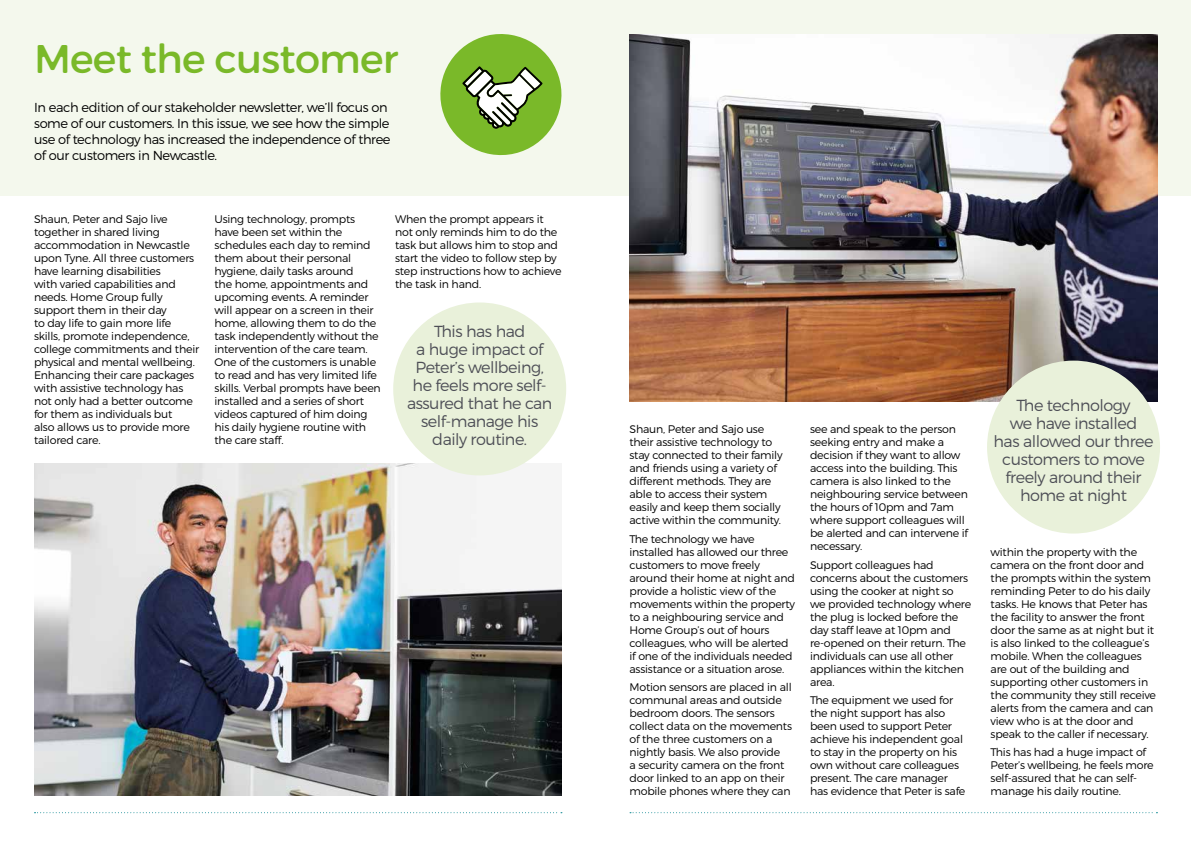
<style>
.page{position:relative;width:1191px;height:842px;background:#fff}
.page>*{position:absolute;margin:0;border:0;box-sizing:border-box;transform-origin:0 0}
.t1{font:40px "Trueno Round";letter-spacing:-.02em;color:#7ab929}
.t2{font:16px/18px "Trueno Lt";letter-spacing:-.03em;color:#4d4e56;text-align:center}
.t3{font:13px/16px "Trueno Lt";letter-spacing:-.03em;color:#000}
.t4{font:11px/13px "Trueno Lt";letter-spacing:-.02em;color:#000}
</style>
<div class="page">
<svg style="left:630px;top:812px;width:527px;height:1px"></svg>
<svg style="left:35px;top:812px;width:527px;height:1px"></svg>
<div style="left:0;top:0;width:1191px;height:196px;background:#f4f8ed"></div>
<img style="left:629px;top:34px;width:528px;height:367px">
<svg style="left:440px;top:34px;width:122px;height:122px"></svg>
<img style="left:34px;top:463px;width:527px;height:332px">
<div style="left:393px;top:302px;width:173px;height:173px;background:#e9f1da;border-radius:50%"></div>
<div style="left:987px;top:361px;width:173px;height:172px;background:#e9f1da;border-radius:50%"></div>
<h1 class="t1" style="left:34px;top:34px;width:366px">Meet the customer</h1>
<p class="t3" style="left:34px;top:99px;width:358px">In each edition of our stakeholder newsletter, we’ll focus on some of our customers. In this issue, we see how the simple use of technology has increased the independence of three of our customers in Newcastle.</p>
<p class="t4" style="left:34px;top:213px;width:167px">Shaun, Peter and Sajo live together in shared living accommodation in Newcastle upon Tyne. All three customers have learning disabilities<br>with varied capabilities and needs. Home Group fully support them in their day<br>to day life to gain more life skills, promote independence, college commitments and their physical and mental wellbeing.<br>Enhancing their care packages with assistive technology has not only had a better outcome for them as individuals but<br>also allows us to provide more tailored care.</p>
<p class="t4" style="left:214px;top:213px;width:168px">Using technology, prompts have been set within the schedules each day to remind them about their personal hygiene, daily tasks around<br>the home, appointments and upcoming events. A reminder will appear on a screen in their home, allowing them to do the task independently without the intervention of the care team.<br>One of the customers is unable to read and has very limited life skills. Verbal prompts have been installed and a series of short videos captured of him doing his daily hygiene routine with the care staff.</p>
<p class="t4" style="left:395px;top:213px;width:168px">When the prompt appears it not only reminds him to do the task but allows him to stop and start the video to follow step by step instructions how to achieve the task in hand.</p>
<h2 class="t2" style="left:407px;top:322px;width:147px">This has had<br>a huge impact of<br>Peter’s wellbeing, he feels more self&shy;assured that he can self-manage his daily routine.</h2>
<p class="t4" style="left:629px;top:422px;width:155px">Shaun, Peter and Sajo use their assistive technology to stay connected to their family and friends using a variety of different methods. They are able to access their system easily and keep them socially active within the community.</p>
<p class="t4" style="left:629px;top:532px;width:167px">The technology we have installed has allowed our three customers to move freely around their home at night and provide a holistic view of the movements within the property to a neighbouring service and<br>Home Group’s out of hours colleagues, who will be alerted if one of the individuals needed assistance or a situation arose.</p>
<p class="t4" style="left:629px;top:681px;width:164px">Motion sensors are placed in all communal areas and outside bedroom doors. The sensors collect data on the movements of the three customers on a nightly basis. We also provide<br>a security camera on the front door linked to an app on their mobile phones where they can</p>
<p class="t4" style="left:810px;top:422px;width:160px">see and speak to the person seeking entry and make a decision if they want to allow access into the building. This camera is also linked to the neighbouring service between the hours of 10pm and 7am where support colleagues will be alerted and can intervene if necessary.</p>
<p class="t4" style="left:810px;top:558px;width:163px">Support colleagues had concerns about the customers using the cooker at night so we provided technology where the plug is locked before the day staff leave at 10pm and re-opened on their return. The individuals can use all other appliances within the kitchen area.</p>
<p class="t4" style="left:810px;top:694px;width:157px">The equipment we used for the night support has also been used to support Peter achieve his independent goal to stay in the property on his own without care colleagues present. The care manager has evidence that Peter is safe</p>
<h2 class="t2" style="left:993px;top:396px;width:161px">The technology<br>we have installed<br>has allowed our three customers to move freely around their home at night</h2>
<p class="t4" style="left:990px;top:545px;width:167px">within the property with the camera on the front door and the prompts within the system reminding Peter to do his daily tasks. He knows that Peter has the facility to answer the front door the same as at night but it is also linked to the colleague’s mobile. When the colleagues are out of the building and supporting other customers in the community they still receive alerts from the camera and can view who is at the door and speak to the caller if necessary.</p>
<p class="t4" style="left:990px;top:746px;width:165px">This has had a huge impact of<br>Peter’s wellbeing, he feels more self-assured that he can self&shy;manage his daily routine.</p>
</div>
